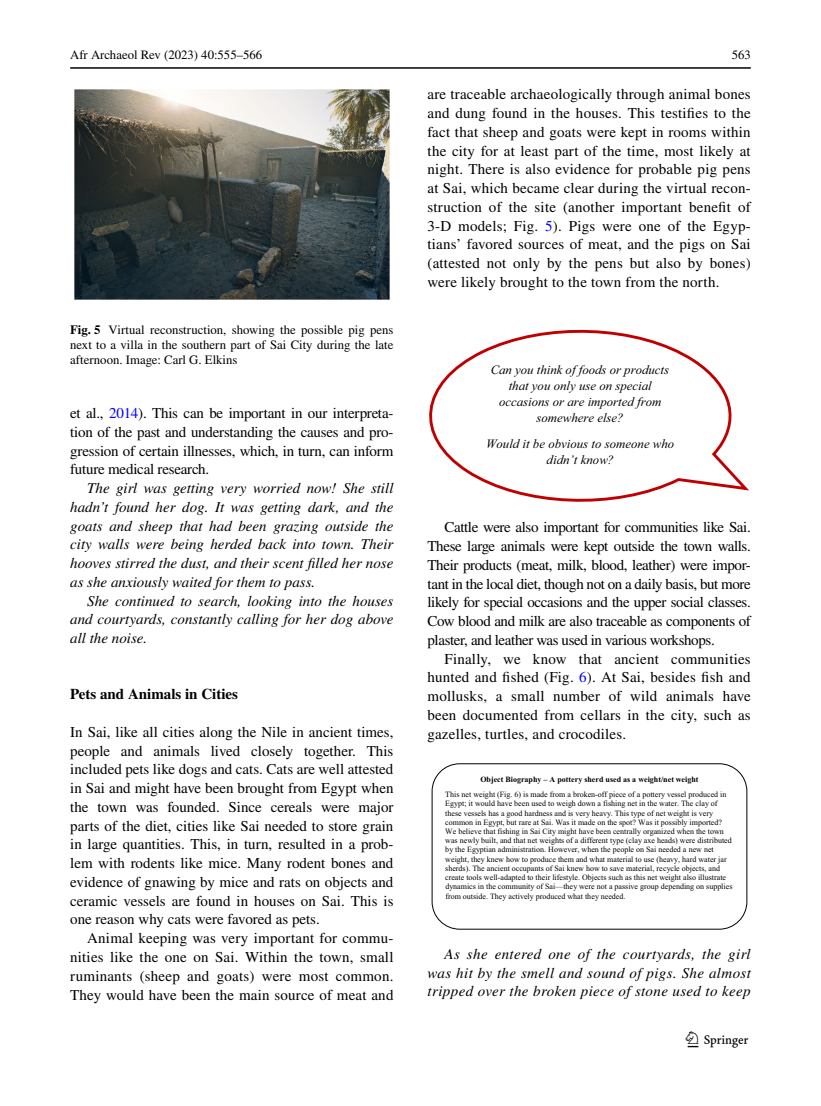
<style>
.page{position:relative;width:821px;height:1106px;background:#fff}
.page>*{position:absolute;margin:0;border:0;box-sizing:border-box;transform-origin:0 0}
.t1{font:22.5px "Springnew Regular 3";color:#000}
.t2{font:15px/18.8px "STIX";color:#000;text-align:justify}
.t3{font:italic 15px/18.8px "STIX";color:#000;text-align:justify}
.t4{font:700 15px "STIX";color:#000}
.t5{font:12.75px/15px "STIX";color:#000;text-align:justify}
.t6{font:12.75px/15.9px "Times New Roman PS Italic MT8";color:#000;text-align:center}
.t7{font:7.95px/9.1px "Times New Roman PSMT2";color:#000}
.t8{font:7.95px "Times New Roman PS Bold MT2";color:#000}
.s1{font-weight:700}
.s2{color:#00f}
</style>
<div class="page">
<hr style="left:70px;top:67px;width:680px;height:2px;background:#000">
<svg style="left:429px;top:330px;width:320px;height:172px"></svg>
<div style="left:70px;top:89px;width:323px;height:210px;background:linear-gradient(to bottom,#fff,#fff)"></div>
<img style="left:74px;top:89px;width:315px;height:210px">
<div style="left:432px;top:763px;width:315px;height:166px;border:1px solid #000;border-radius:28px"></div>
<p class="t5" style="left:70px;top:48px;width:193px">Afr Archaeol Rev (2023) 40:555–566</p>
<p class="t5" style="left:731px;top:49px;width:21px">563</p>
<p class="t5" style="left:70px;top:323px;width:325px"><span class="s1">Fig. 5</span> Virtual reconstruction, showing the possible pig pens next to a villa in the southern part of Sai City during the late afternoon. Image: Carl G. Elkins</p>
<p class="t2" style="left:70px;top:404px;width:325px">et al., <span class="s2">2014</span>). This can be important in our interpreta&shy;tion of the past and understanding the causes and pro&shy;gression of certain illnesses, which, in turn, can inform future medical research.</p>
<p class="t3" style="left:70px;top:478px;width:325px;text-indent:17px">The girl was getting very worried now! She still hadn’t found her dog. It was getting dark, and the goats and sheep that had been grazing outside the city walls were being herded back into town. Their hooves stirred the dust, and their scent filled her nose as she anxiously waited for them to pass.</p>
<p class="t3" style="left:70px;top:591px;width:325px;text-indent:17px">She continued to search, looking into the houses and courtyards, constantly calling for her dog above all the noise.</p>
<p class="t4" style="left:70px;top:685px;width:169px">Pets and Animals in Cities</p>
<p class="t2" style="left:70px;top:723px;width:325px">In Sai, like all cities along the Nile in ancient times, people and animals lived closely together. This included pets like dogs and cats. Cats are well attested in Sai and might have been brought from Egypt when the town was founded. Since cereals were major parts of the diet, cities like Sai needed to store grain in large quantities. This, in turn, resulted in a prob&shy;lem with rodents like mice. Many rodent bones and evidence of gnawing by mice and rats on objects and ceramic vessels are found in houses on Sai. This is one reason why cats were favored as pets.</p>
<p class="t2" style="left:70px;top:929px;width:325px;text-indent:17px">Animal keeping was very important for commu&shy;nities like the one on Sai. Within the town, small ruminants (sheep and goats) were most common.<br>They would have been the main source of meat and</p>
<p class="t2" style="left:427px;top:86px;width:325px">are traceable archaeologically through animal bones and dung found in the houses. This testifies to the fact that sheep and goats were kept in rooms within the city for at least part of the time, most likely at night. There is also evidence for probable pig pens at Sai, which became clear during the virtual recon&shy;struction of the site (another important benefit of 3-D models; Fig. <span class="s2">5</span>). Pigs were one of the Egyp&shy;tians’ favored sources of meat, and the pigs on Sai (attested not only by the pens but also by bones) were likely brought to the town from the north.</p>
<p class="t6" style="left:490px;top:361px;width:180px">Can you think of foods or products that you only use on special occasions or are imported from somewhere else?</p>
<p class="t6" style="left:486px;top:435px;width:190px">Would it be obvious to someone who didn’t know?</p>
<p class="t2" style="left:427px;top:519px;width:325px;text-indent:17px">Cattle were also important for communities like Sai.<br>These large animals were kept outside the town walls.<br>Their products (meat, milk, blood, leather) were impor&shy;tant in the local diet, though not on a daily basis, but more likely for special occasions and the upper social classes.<br>Cow blood and milk are also traceable as components of plaster, and leather was used in various workshops.</p>
<p class="t2" style="left:427px;top:650px;width:325px;text-indent:17px">Finally, we know that ancient communities hunted and fished (Fig. <span class="s2">6</span>). At Sai, besides fish and mollusks, a small number of wild animals have been documented from cellars in the city, such as gazelles, turtles, and crocodiles.</p>
<p class="t8" style="left:480px;top:773px;width:220px">Object Biography – A pottery sherd used as a weight/net weight</p>
<p class="t7" style="left:445px;top:790px;width:289px">This net weight (Fig. 6) is made from a broken-off piece of a pottery vessel produced in Egypt; it would have been used to weigh down a fishing net in the water. The clay of these vessels has a good hardness and is very heavy. This type of net weight is very common in Egypt, but rare at Sai. Was it made on the spot? Was it possibly imported?<br>We believe that fishing in Sai City might have been centrally organized when the town was newly built, and that net weights of a different type (clay axe heads) were distributed by the Egyptian administration. However, when the people on Sai needed a new net weight, they knew how to produce them and what material to use (heavy, hard water jar sherds). The ancient occupants of Sai knew how to save material, recycle objects, and create tools well-adapted to their lifestyle. Objects such as this net weight also illustrate dynamics in the community of Sai—they were not a passive group depending on supplies from outside. They actively produced what they needed.</p>
<p class="t3" style="left:427px;top:944px;width:325px;text-indent:17px">As she entered one of the courtyards, the girl was hit by the smell and sound of pigs. She almost tripped over the broken piece of stone used to keep</p>
<h1 class="t1" style="left:687px;top:1031px;width:62px">1 3</h1>
</div>
